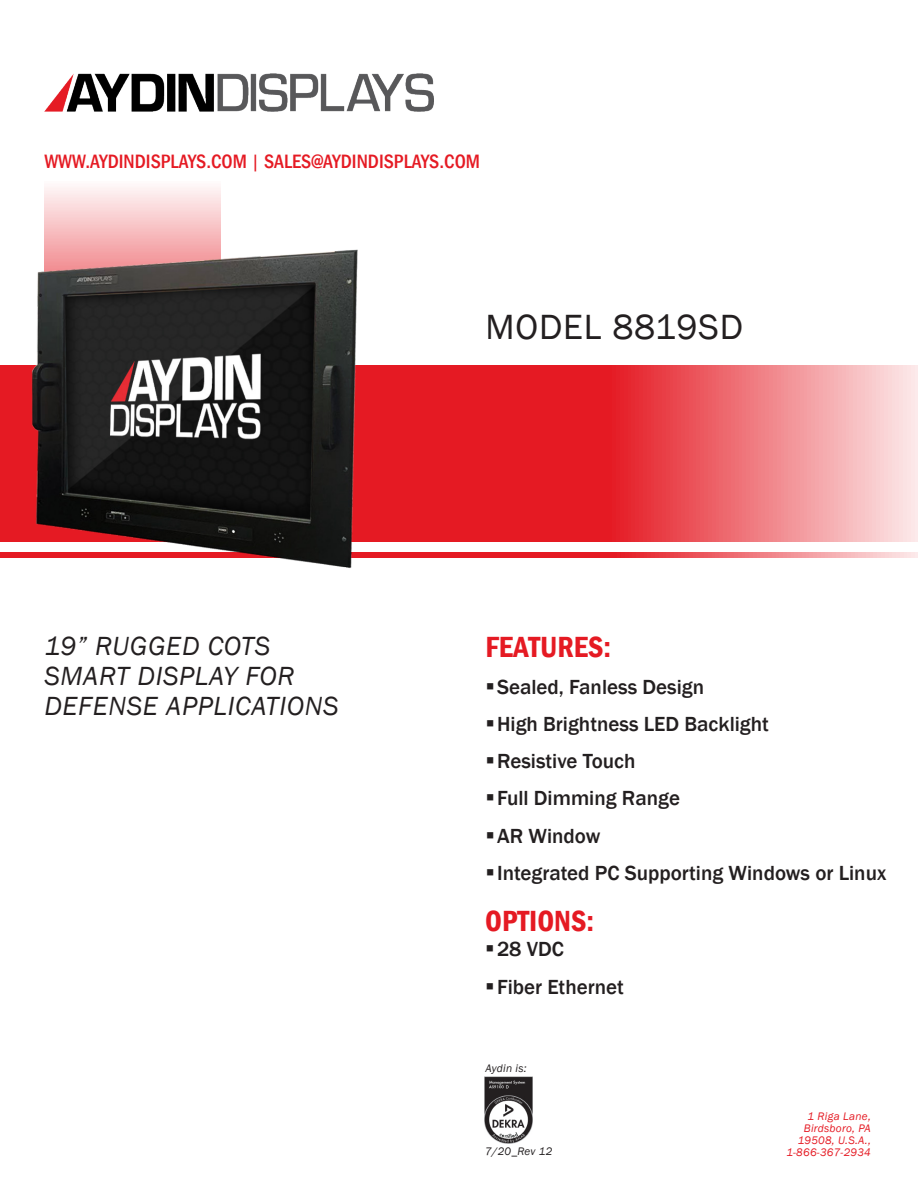
<style>
.page{position:relative;width:918px;height:1188px;background:#fff}
.page>*{position:absolute;margin:0;border:0;box-sizing:border-box;transform-origin:0 0}
.Main_product_name{font:36px "Franklin Gothic";letter-spacing:.025em;color:#231f20}
.Features{font:600 condensed 30px "Franklin Gothic";color:#e51a23}
.Product_blurb{font:italic 27px/30px "Franklin Gothic";letter-spacing:.025em;color:#231f20}
.t1{font:500 21px "Franklin Gothic";color:#231f20}
.website{font:500 condensed 19.8px "Franklin Gothic";color:#e51a23}
.address{font:italic 11.25px/12px "Franklin Gothic";letter-spacing:.025em;color:#e51a23;text-align:right}
.disclaimer{font:italic 11.25px "Franklin Gothic";letter-spacing:.025em;color:#231f20}
.s1{font-weight:400;font-stretch:normal}
</style>
<div class="page">
<svg style="left:0;top:365px;width:918px;height:177px"></svg>
<svg style="left:44px;top:187px;width:177px;height:20px;fill:#fce8e9"></svg>
<svg style="left:0;top:552px;width:918px;height:6px"></svg>
<img style="left:44px;top:74px;width:390px;height:38px">
<img style="left:12px;top:207px;width:400px;height:361px">
<img style="left:485px;top:1077px;width:48px;height:67px">
<p class="website" style="left:44px;top:149px;width:437px">WWW.AYDINDISPLAYS.COM <span class="s1">|</span> SALES@AYDINDISPLAYS.COM</p>
<p class="Main_product_name" style="left:485px;top:304px;width:259px">MODEL 8819SD</p>
<p class="Product_blurb" style="left:44px;top:632px;width:296px">19” RUGGED COTS<br>SMART DISPLAY FOR<br>DEFENSE APPLICATIONS</p>
<p class="Features" style="left:485px;top:627px;width:127px">FEATURES:</p>
<p class="t1" style="left:485px;top:674px;width:220px">▪Sealed, Fanless Design</p>
<p class="t1" style="left:485px;top:711px;width:285px">▪High Brightness LED Backlight</p>
<p class="t1" style="left:485px;top:748px;width:152px">▪Resistive Touch</p>
<p class="t1" style="left:485px;top:785px;width:196px">▪Full Dimming Range</p>
<p class="t1" style="left:485px;top:823px;width:117px">▪AR Window</p>
<p class="t1" style="left:485px;top:860px;width:402px">▪Integrated PC Supporting Windows or Linux</p>
<p class="Features" style="left:485px;top:901px;width:110px">OPTIONS:</p>
<p class="t1" style="left:485px;top:936px;width:80px">▪28 VDC</p>
<p class="t1" style="left:485px;top:974px;width:140px">▪Fiber Ethernet</p>
<p class="disclaimer" style="left:485px;top:1061px;width:43px">Aydin is:</p>
<p class="disclaimer" style="left:485px;top:1145px;width:69px">7/20_Rev 12</p>
<p class="address" style="left:786px;top:1110px;width:86px">1 Riga Lane,<br>Birdsboro, PA<br>19508, U.S.A.,<br>1-866-367-2934</p>
</div>
